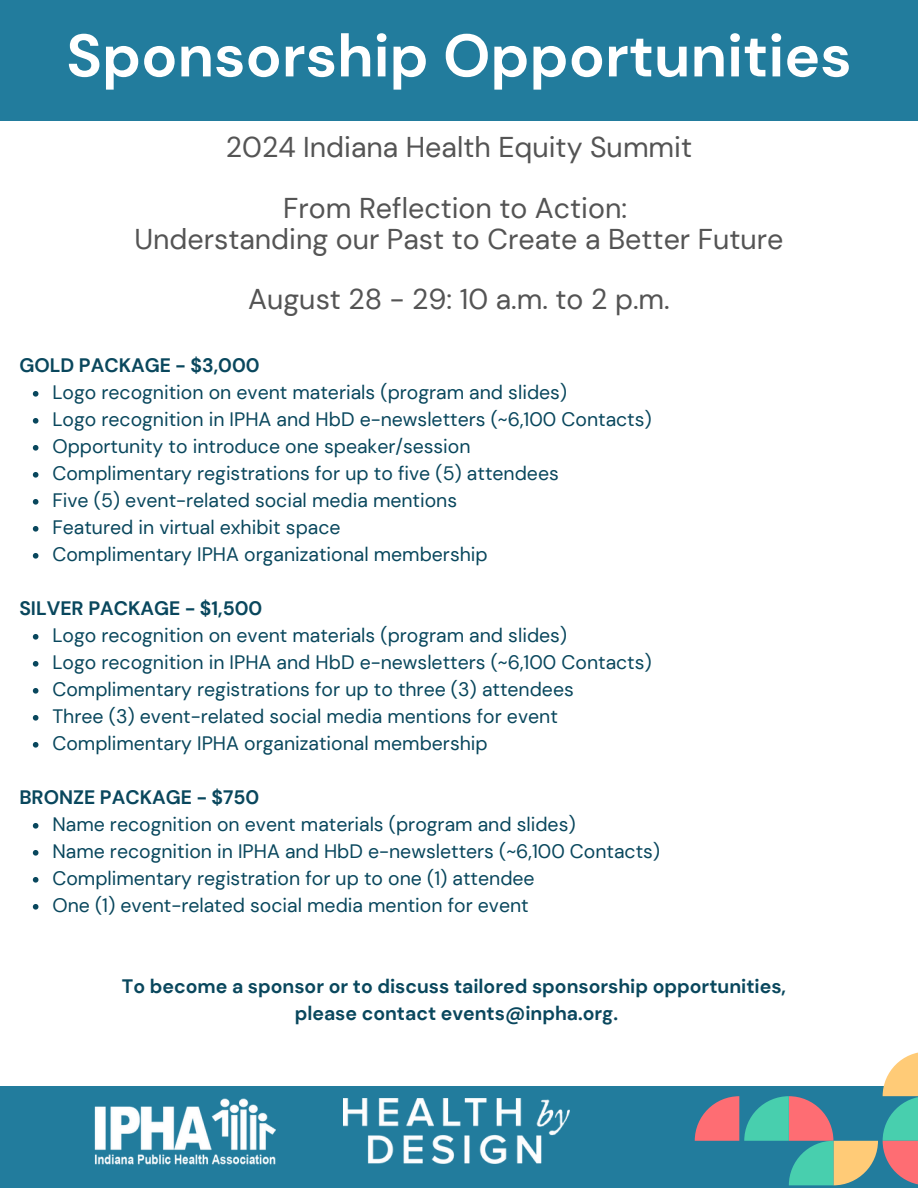
<style>
.page{position:relative;width:918px;height:1188px;background:#fff}
.page>*{position:absolute;margin:0;border:0;box-sizing:border-box;transform-origin:0 0}
.t1{font:700 60px "DM Sans";color:#fff}
.t2{font:28.65px/30.3px "DM Sans";color:#545454;text-align:center}
.t3{font:19.5px "DM Sans";color:#09475d}
.t4{font:700 19.5px/27px "DM Sans";color:#09475d;text-align:center}
</style>
<div class="page">
<div style="left:0;top:1086px;width:918px;height:102px;background:#227c9d"></div>
<img style="left:94px;top:1098px;width:181px;height:67px">
<div style="left:0;top:0;width:918px;height:120px;background:#227c9d"></div>
<svg style="left:33px;top:391px;width:5px;height:6px"></svg>
<svg style="left:33px;top:418px;width:5px;height:6px"></svg>
<svg style="left:33px;top:445px;width:5px;height:6px"></svg>
<svg style="left:33px;top:472px;width:5px;height:6px"></svg>
<svg style="left:33px;top:499px;width:5px;height:6px"></svg>
<svg style="left:33px;top:526px;width:5px;height:6px"></svg>
<svg style="left:33px;top:553px;width:5px;height:6px"></svg>
<svg style="left:33px;top:634px;width:5px;height:6px"></svg>
<svg style="left:33px;top:661px;width:5px;height:6px"></svg>
<svg style="left:33px;top:688px;width:5px;height:6px"></svg>
<svg style="left:33px;top:715px;width:5px;height:6px"></svg>
<svg style="left:33px;top:742px;width:5px;height:6px"></svg>
<svg style="left:33px;top:823px;width:5px;height:6px"></svg>
<svg style="left:33px;top:850px;width:5px;height:6px"></svg>
<svg style="left:33px;top:877px;width:5px;height:6px"></svg>
<svg style="left:33px;top:904px;width:5px;height:6px"></svg>
<img style="left:343px;top:1098px;width:226px;height:66px">
<svg style="left:695px;top:1052px;width:223px;height:133px"></svg>
<h2 class="t1" style="left:66px;top:17px;width:787px">Sponsorship Opportunities</h2>
<h4 class="t2" style="left:226px;top:132px;width:468px">2024 Indiana Health Equity Summit</h4>
<p class="t2" style="left:134px;top:193px;width:651px">From Reflection to Action:<br>Understanding our Past to Create a Better Future</p>
<p class="t2" style="left:248px;top:284px;width:423px">August 28 - 29: 10 a.m. to 2 p.m.</p>
<h2 class="t4" style="left:19px;top:352px;width:242px">GOLD PACKAGE - $3,000</h2>
<h2 class="t3" style="left:52px;top:380px;width:516px">Logo recognition on event materials (program and slides)</h2>
<h3 class="t3" style="left:52px;top:407px;width:601px">Logo recognition in IPHA and HbD e-newsletters (~6,100 Contacts)</h3>
<p class="t3" style="left:52px;top:434px;width:420px">Opportunity to introduce one speaker/session</p>
<p class="t3" style="left:52px;top:461px;width:508px">Complimentary registrations for up to five (5) attendees</p>
<p class="t3" style="left:52px;top:488px;width:406px">Five (5) event-related social media mentions</p>
<p class="t3" style="left:52px;top:515px;width:290px">Featured in virtual exhibit space</p>
<p class="t3" style="left:52px;top:542px;width:437px">Complimentary IPHA organizational membership</p>
<p class="t4" style="left:19px;top:595px;width:245px">SILVER PACKAGE - $1,500</p>
<p class="t3" style="left:52px;top:623px;width:516px">Logo recognition on event materials (program and slides)</p>
<h3 class="t3" style="left:52px;top:650px;width:601px">Logo recognition in IPHA and HbD e-newsletters (~6,100 Contacts)</h3>
<p class="t3" style="left:52px;top:677px;width:523px">Complimentary registrations for up to three (3) attendees</p>
<p class="t3" style="left:52px;top:704px;width:507px">Three (3) event-related social media mentions for event</p>
<p class="t3" style="left:52px;top:731px;width:437px">Complimentary IPHA organizational membership</p>
<p class="t4" style="left:19px;top:784px;width:242px">BRONZE PACKAGE - $750</p>
<p class="t3" style="left:52px;top:812px;width:525px">Name recognition on event materials (program and slides)</p>
<h3 class="t3" style="left:52px;top:839px;width:609px">Name recognition in IPHA and HbD e-newsletters (~6,100 Contacts)</h3>
<p class="t3" style="left:52px;top:866px;width:484px">Complimentary registration for up to one (1) attendee</p>
<p class="t3" style="left:52px;top:893px;width:478px">One (1) event-related social media mention for event</p>
<p class="t4" style="left:122px;top:973px;width:666px">To become a sponsor or to discuss tailored sponsorship opportunities, please contact events@inpha.org.</p>
</div>
